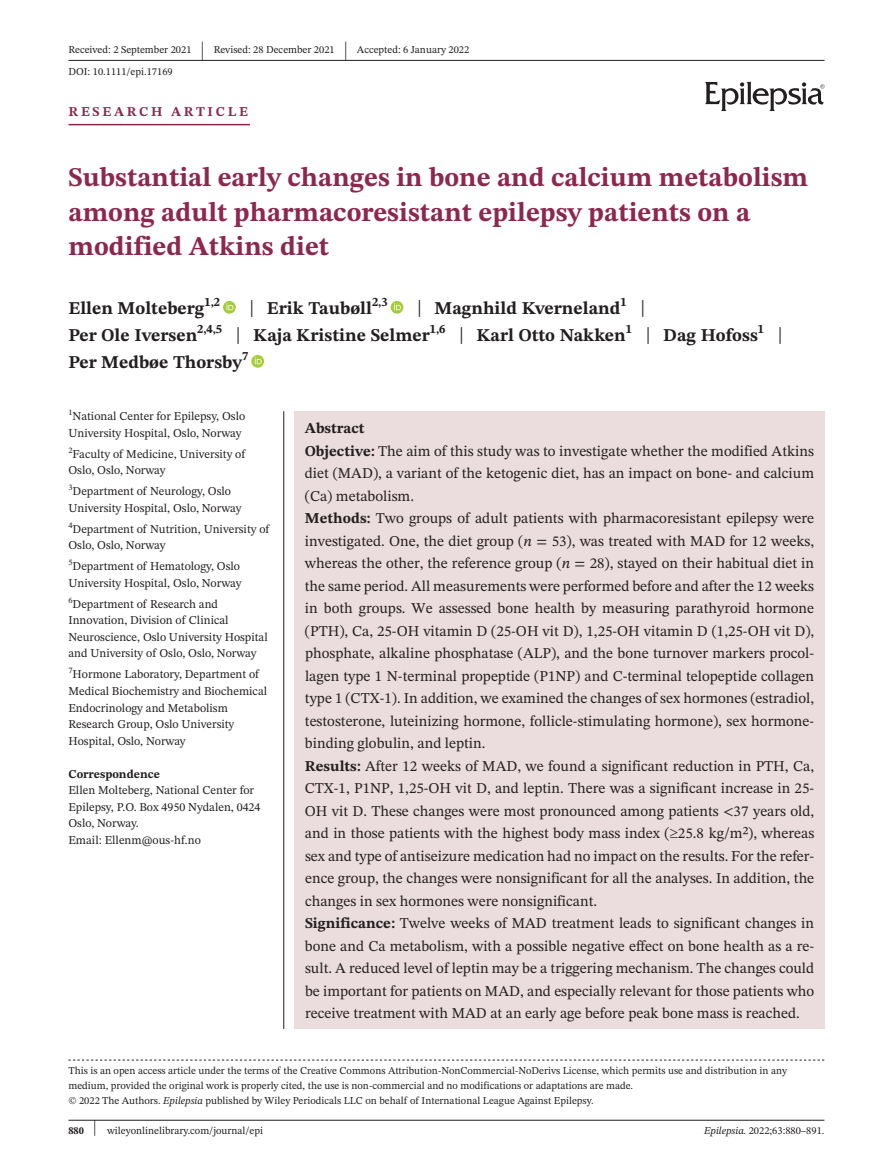
<style>
.page{position:relative;width:893px;height:1174px;background:#fff}
.page>*{position:absolute;margin:0;border:0;box-sizing:border-box;transform-origin:0 0}
.t1{font:700 27px/34.5px "STIX Two Text";color:#8c284e}
.t2{font:25.65px "STIX Two Text";color:#231f20;scale:.49 1}
.t3{font:700 18px/27px "STIX Two Text";color:#231f20}
.t4{font:15px/22.5px "STIX Two Text";color:#231f20}
.t5{font:700 13.5px "STIX Two Text";letter-spacing:.2em;color:#8c284e}
.t6{font:12px/16.5px "STIX Two Text";color:#231f20}
.t7{font:700 12px "STIX Two Text";color:#231f20}
.t8{font:10.5px/15px "STIX Two Text";color:#231f20}
.s1{font-weight:400;font-size:23.4px}
.s2{font-weight:700}
.s3{font-style:italic}
.s4{font-size:22.2px}
</style>
<div class="page">
<hr style="left:68px;top:1119px;width:756px;height:1px;background:#231f20">
<svg style="left:705px;top:81px;width:119px;height:30px"></svg>
<hr style="left:68px;top:60px;width:756px;height:1px;background:#231f20">
<hr style="left:68px;top:124px;width:182px;height:1px;background:#8c284e">
<svg style="left:223px;top:301px;width:13px;height:13px"></svg>
<svg style="left:226px;top:303px;width:7px;height:7px"></svg>
<svg style="left:391px;top:301px;width:12px;height:13px"></svg>
<svg style="left:394px;top:303px;width:7px;height:7px"></svg>
<svg style="left:251px;top:355px;width:13px;height:13px"></svg>
<svg style="left:255px;top:357px;width:7px;height:7px"></svg>
<div style="left:294px;top:411px;width:530px;height:618px;background:#ebdcdd"></div>
<hr style="left:283px;top:411px;width:1px;height:618px;background:#231f20">
<svg style="left:68px;top:1059px;width:756px;height:1px"></svg>
<p class="t8" style="left:68px;top:42px;width:125px">Received: 2 September 2021</p>
<h2 class="t2" style="left:201px;top:32px;width:8px">|</h2>
<p class="t8" style="left:214px;top:42px;width:123px">Revised: 28 December 2021</p>
<h2 class="t2" style="left:344px;top:32px;width:8px">|</h2>
<p class="t8" style="left:357px;top:42px;width:114px">Accepted: 6 January 2022</p>
<p class="t8" style="left:68px;top:64px;width:106px">DOI: 10.1111/epi.17169</p>
<p class="t5" style="left:68px;top:101px;width:181px">RESEARCH ARTICLE</p>
<h1 class="t1" style="left:68px;top:161px;width:741px">Substantial early changes in bone and calcium metabolism among adult pharmacoresistant epilepsy patients on a modified Atkins diet</h1>
<p class="t3" style="left:68px;top:295px;width:153px">Ellen Molteberg<sup>1,2</sup></p>
<p class="t3" style="left:249px;top:295px;width:140px"><span class="s1">|</span> Erik Taubøll<sup>2,3</sup></p>
<p class="t3" style="left:68px;top:295px;width:716px;text-indent:349px"><span class="s1">|</span> Magnhild Kverneland<sup>1</sup> <span class="s1">|<br></span>Per Ole Iversen<sup>2,4,5</sup> <span class="s1">|</span> Kaja Kristine Selmer<sup>1,6</sup> <span class="s1">|</span> Karl Otto Nakken<sup>1</sup> <span class="s1">|</span> Dag Hofoss<sup>1</sup> <span class="s1">|<br></span>Per Medbøe Thorsby<sup>7</sup></p>
<p class="t6" style="left:68px;top:408px;width:178px"><sup>1</sup>National Center for Epilepsy, Oslo<br>University Hospital, Oslo, Norway</p>
<p class="t6" style="left:68px;top:445px;width:178px"><sup>2</sup>Faculty of Medicine, University of<br>Oslo, Oslo, Norway</p>
<p class="t6" style="left:68px;top:483px;width:174px"><sup>3</sup>Department of Neurology, Oslo<br>University Hospital, Oslo, Norway</p>
<p class="t6" style="left:68px;top:520px;width:202px"><sup>4</sup>Department of Nutrition, University of<br>Oslo, Oslo, Norway</p>
<p class="t6" style="left:68px;top:558px;width:174px"><sup>5</sup>Department of Hematology, Oslo<br>University Hospital, Oslo, Norway</p>
<p class="t6" style="left:68px;top:595px;width:201px"><sup>6</sup>Department of Research and Innovation, Division of Clinical Neuroscience, Oslo University Hospital and University of Oslo, Oslo, Norway</p>
<p class="t6" style="left:68px;top:666px;width:200px"><sup>7</sup>Hormone Laboratory, Department of<br>Medical Biochemistry and Biochemical<br>Endocrinology and Metabolism<br>Research Group, Oslo University<br>Hospital, Oslo, Norway</p>
<p class="t7" style="left:68px;top:765px;width:93px">Correspondence</p>
<p class="t6" style="left:68px;top:781px;width:194px">Ellen Molteberg, National Center for<br>Epilepsy, P.O. Box 4950 Nydalen, 0424<br>Oslo, Norway.<br>Email: Ellenm@ous-hf.no</p>
<p class="t4" style="left:305px;top:417px;width:511px"><span class="s2">Abstract<br>Objective:</span> The aim of this study was to investigate whether the modified Atkins diet (MAD), a variant of the ketogenic diet, has an impact on bone- and calcium (Ca) metabolism.<br><span class="s2">Methods:</span> Two groups of adult patients with pharmacoresistant epilepsy were investigated. One, the diet group (<span class="s3">n</span> = 53), was treated with MAD for 12 weeks, whereas the other, the reference group (<span class="s3">n</span> = 28), stayed on their habitual diet in the same period. All measurements were performed before and after the 12 weeks in both groups. We assessed bone health by measuring parathyroid hormone (PTH), Ca, 25-OH vitamin D (25-OH vit D), 1,25-OH vitamin D (1,25-OH vit D), phosphate, alkaline phosphatase (ALP), and the bone turnover markers procol&shy;lagen type 1 N-terminal propeptide (P1NP) and C-terminal telopeptide collagen type 1 (CTX-1). In addition, we examined the changes of sex hormones (estradiol, testosterone, luteinizing hormone, follicle-stimulating hormone), sex hormone&shy;binding globulin, and leptin.<br><span class="s2">Results:</span> After 12 weeks of MAD, we found a significant reduction in PTH, Ca, CTX-1, P1NP, 1,25-OH vit D, and leptin. There was a significant increase in 25- OH vit D. These changes were most pronounced among patients &lt;37 years old, and in those patients with the highest body mass index (≥25.8 kg/m²), whereas sex and type of antiseizure medication had no impact on the results. For the refer&shy;ence group, the changes were nonsignificant for all the analyses. In addition, the changes in sex hormones were nonsignificant.<br><span class="s2">Significance:</span> Twelve weeks of MAD treatment leads to significant changes in bone and Ca metabolism, with a possible negative effect on bone health as a re&shy;sult. A reduced level of leptin may be a triggering mechanism. The changes could be important for patients on MAD, and especially relevant for those patients who receive treatment with MAD at an early age before peak bone mass is reached.</p>
<p class="t8" style="left:68px;top:1063px;width:720px">This is an open access article under the terms of the Creative Commons Attribution-NonCommercial-NoDerivs License, which permits use and distribution in any medium, provided the original work is properly cited, the use is non-commercial and no modifications or adaptations are made.<br>© 2022 The Authors. <span class="s3">Epilepsia</span> published by Wiley Periodicals LLC on behalf of International League Against Epilepsy.</p>
<p class="t8" style="left:68px;top:1123px;width:196px"><span class="s2">880</span> <span class="s4">|</span> wileyonlinelibrary.com/journal/epi</p>
<p class="t8" style="left:704px;top:1123px;width:122px"><span class="s3">Epilepsia.</span> 2022;63:880–891.</p>
</div>
